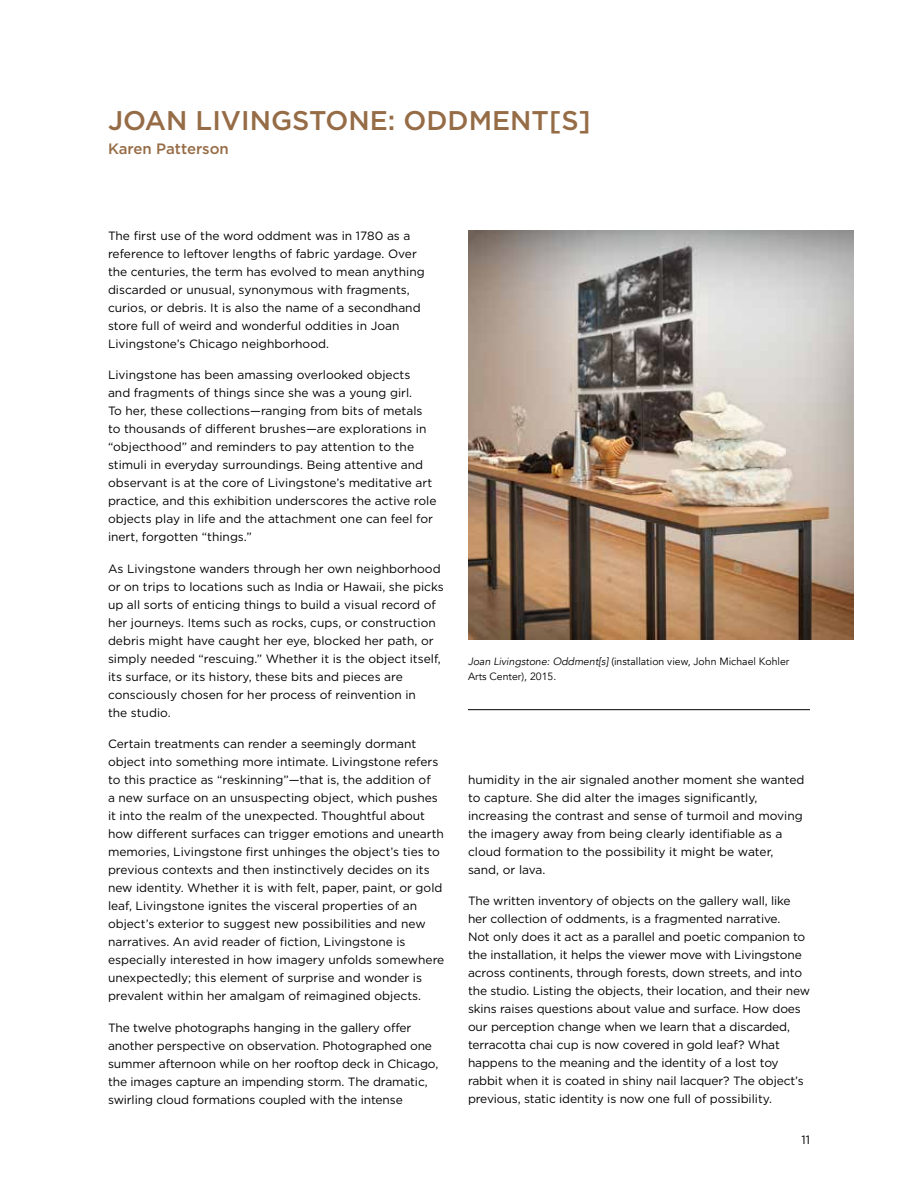
<style>
.page{position:relative;width:918px;height:1188px;background:#fff}
.page>*{position:absolute;margin:0;border:0;box-sizing:border-box;transform-origin:0 0}
.t1{font:500 27px "Gotham";color:#966c46}
.t2{font:500 15px "Gotham";color:#966c46}
.t3{font:12px/18px "Gotham";color:#000}
.t4{font:10.5px/15px "Avenir";color:#000}
.s1{font-style:italic}
</style>
<div class="page">
<img style="left:468px;top:230px;width:386px;height:409px">
<hr style="left:468px;top:709px;width:342px;height:1px;background:#000">
<h1 class="t1" style="left:108px;top:102px;width:318px">JOAN LIVINGSTONE: ODDM</h1>
<h1 class="t1" style="left:492px;top:102px;width:100px">ENT[S]</h1>
<p class="t2" style="left:108px;top:139px;width:122px">KAREN PATTERSON</p>
<p class="t3" style="left:108px;top:226px;width:318px">The first use of the word oddment was in 1780 as a reference to leftover lengths of fabric yardage. Over the centuries, the term has evolved to mean anything discarded or unusual, synonymous with fragments, curios, or debris. It is also the name of a secondhand store full of weird and wonderful oddities in Joan Livingstone’s Chicago neighborhood.</p>
<p class="t3" style="left:108px;top:366px;width:330px">Livingstone has been amassing overlooked objects<br>and fragments of things since she was a young girl.<br>To her, these collections—ranging from bits of metals to thousands of different brushes—are explorations in “objecthood” and reminders to pay attention to the stimuli in everyday surroundings. Being attentive and observant is at the core of Livingstone’s meditative art practice, and this exhibition underscores the active role objects play in life and the attachment one can feel for inert, forgotten “things.”</p>
<p class="t3" style="left:108px;top:559px;width:337px">As Livingstone wanders through her own neighborhood or on trips to locations such as India or Hawaii, she picks up all sorts of enticing things to build a visual record of her journeys. Items such as rocks, cups, or construction debris might have caught her eye, blocked her path, or simply needed “rescuing.” Whether it is the object itself, its surface, or its history, these bits and pieces are consciously chosen for her process of reinvention in<br>the studio.</p>
<p class="t3" style="left:108px;top:735px;width:338px">Certain treatments can render a seemingly dormant object into something more intimate. Livingstone refers to this practice as “reskinning”—that is, the addition of<br>a new surface on an unsuspecting object, which pushes it into the realm of the unexpected. Thoughtful about how different surfaces can trigger emotions and unearth memories, Livingstone first unhinges the object’s ties to previous contexts and then instinctively decides on its new identity. Whether it is with felt, paper, paint, or gold leaf, Livingstone ignites the visceral properties of an object’s exterior to suggest new possibilities and new narratives. An avid reader of fiction, Livingstone is especially interested in how imagery unfolds somewhere unexpectedly; this element of surprise and wonder is prevalent within her amalgam of reimagined objects.</p>
<p class="t3" style="left:108px;top:1018px;width:332px">The twelve photographs hanging in the gallery offer another perspective on observation. Photographed one summer afternoon while on her rooftop deck in Chicago, the images capture an impending storm. The dramatic, swirling cloud formations coupled with the intense</p>
<p class="t4" style="left:468px;top:654px;width:323px"><span class="s1">Joan Livingstone: Oddment[s]</span> (installation view, John Michael Kohler<br>Arts Center), 2015.</p>
<p class="t3" style="left:468px;top:770px;width:338px">humidity in the air signaled another moment she wanted to capture. She did alter the images significantly, increasing the contrast and sense of turmoil and moving the imagery away from being clearly identifiable as a cloud formation to the possibility it might be water, sand, or lava.</p>
<p class="t3" style="left:468px;top:892px;width:344px">The written inventory of objects on the gallery wall, like her collection of oddments, is a fragmented narrative.<br>Not only does it act as a parallel and poetic companion to the installation, it helps the viewer move with Livingstone across continents, through forests, down streets, and into the studio. Listing the objects, their location, and their new skins raises questions about value and surface. How does our perception change when we learn that a discarded, terracotta chai cup is now covered in gold leaf? What happens to the meaning and the identity of a lost toy rabbit when it is coated in shiny nail lacquer? The object’s previous, static identity is now one full of possibility.</p>
<p class="t3" style="left:801px;top:1130px;width:10px">11</p>
</div>
